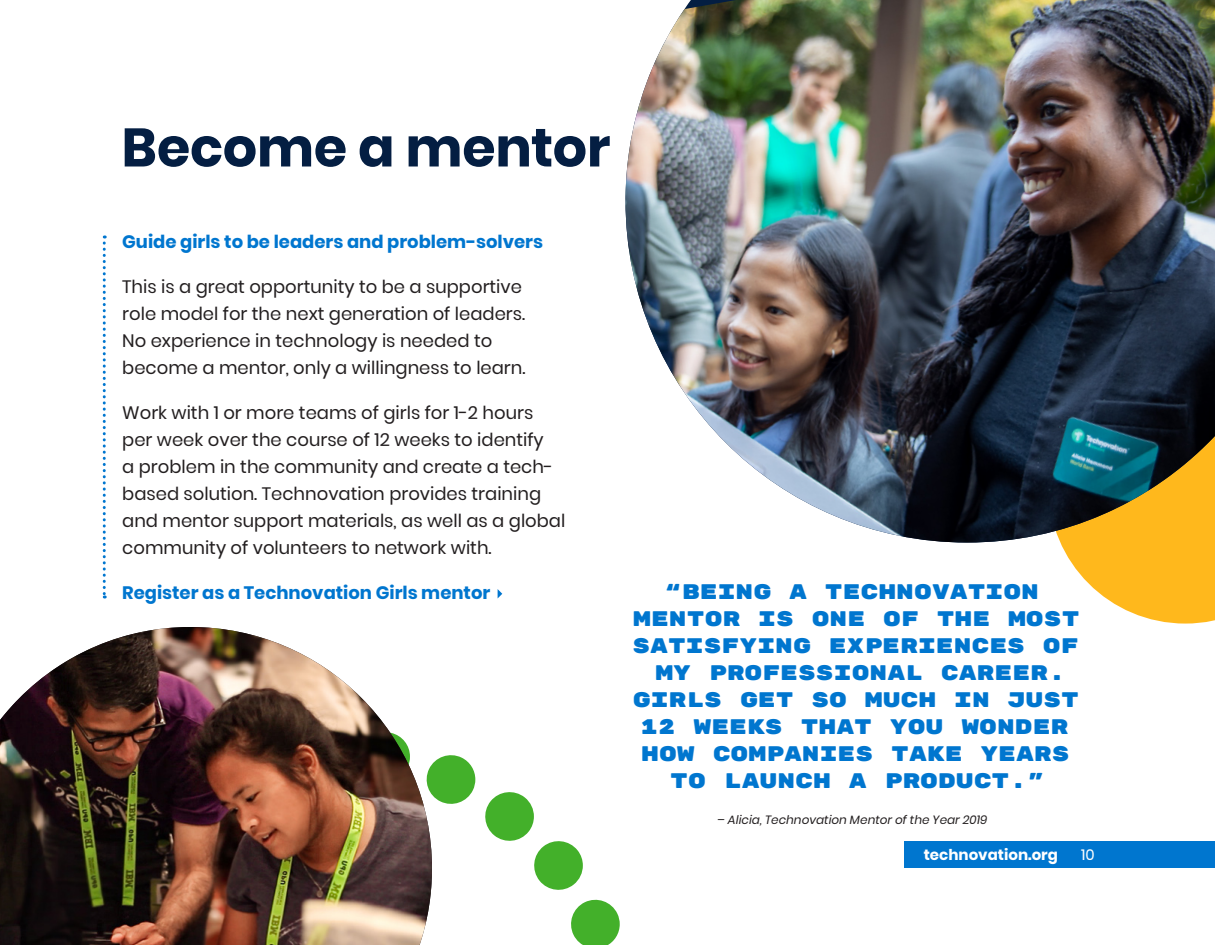
<style>
.page{position:relative;width:1215px;height:945px;background:#fff}
.page>*{position:absolute;margin:0;border:0;box-sizing:border-box;transform-origin:0 0}
.t1{font:700 54px "Poppins";letter-spacing:-.005em;color:#041e42}
.t2{font:21px/27px "Rubik Mono One";color:#0076cf;text-align:center}
.t3{font:18px/27px "Poppins";color:#231f20}
.t4{font:700 18px "Poppins";color:#0076cf}
.t5{font:700 15px "Poppins";color:#fff}
.t6{font:15px "Poppins";color:#fff}
.t7{font:italic 12px "Poppins";color:#231f20}
</style>
<div class="page">
<svg style="left:1060px;top:543px;width:155px;height:81px"></svg>
<svg style="left:432px;top:755px;width:188px;height:190px"></svg>
<img style="left:0;top:627px;width:432px;height:318px">
<img style="left:626px;top:0;width:589px;height:543px">
<div style="left:904px;top:842px;width:311px;height:26px;background:#0076cf"></div>
<svg style="left:103px;top:235px;width:3px;height:363px"></svg>
<svg style="left:498px;top:589px;width:4px;height:9px"></svg>
<h1 class="t1" style="left:122px;top:116px;width:490px">Become a mentor</h1>
<p class="t4" style="left:122px;top:231px;width:422px">Guide girls to be leaders and problem-solvers</p>
<p class="t3" style="left:122px;top:273px;width:405px">This is a great opportunity to be a supportive role model for the next generation of leaders.<br>No experience in technology is needed to become a mentor, only a willingness to learn.</p>
<p class="t3" style="left:122px;top:399px;width:445px">Work with 1 or more teams of girls for 1-2 hours per week over the course of 12 weeks to identify<br>a problem in the community and create a tech&shy;based solution. Technovation provides training and mentor support materials, as well as a global community of volunteers to network with.</p>
<p class="t4" style="left:122px;top:582px;width:370px">Register as a Technovation Girls mentor</p>
<p class="t2" style="left:632px;top:578px;width:449px">“BEING A TECHNOVATION<br>MENTOR IS ONE OF THE MOST<br>SATISFYING EXPERIENCES OF<br>MY PROFESSIONAL CAREER.<br>GIRLS GET SO MUCH IN JUST<br>12 WEEKS THAT YOU WONDER<br>HOW COMPANIES TAKE YEARS<br>TO LAUNCH A PRODUCT.”</p>
<p class="t7" style="left:718px;top:812px;width:271px">– Alicia, Technovation Mentor of the Year 2019</p>
<p class="t5" style="left:924px;top:846px;width:136px">technovation.org</p>
<p class="t6" style="left:1081px;top:846px;width:15px">10</p>
</div>
